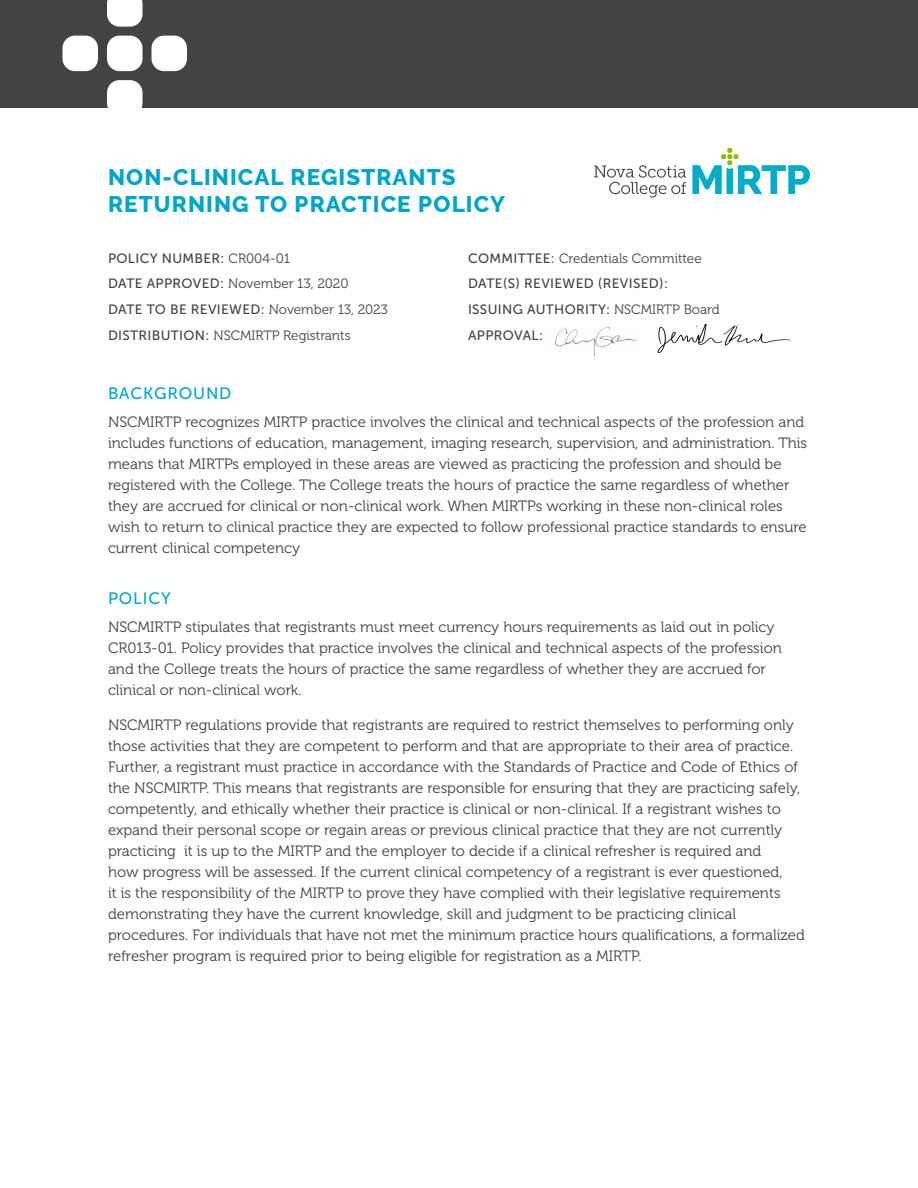
<style>
.page{position:relative;width:918px;height:1188px;background:#fff}
.page>*{position:absolute;margin:0;border:0;box-sizing:border-box;transform-origin:0 0}
.Header__Blue{font:800 22.5px/27px "Raleway";letter-spacing:.05em;color:#00a5c8}
.Subheader__Blue{font:16.5px "Museo Sans 500";letter-spacing:.05em;color:#00a5c8}
.Body_Last{font:15px/21px "Museo 300";color:#414243}
.Body{font:15px/21px "Museo 300";color:#414243}
.Body-2{font:13.5px "Museo Sans 500";letter-spacing:.025em;color:#414243}
.Body-3{font:13.5px "Museo 300";color:#414243}
.s1{font-family:"Museo 300"}
.s2{font-family:"Museo Sans 500"}
</style>
<div class="page">
<div style="left:0;top:0;width:918px;height:108px;background:#414243"></div>
<div style="left:107px;top:36px;width:36px;height:35px;background:#fff;border-radius:13px"></div>
<svg style="left:107px;top:0;width:36px;height:27px"></svg>
<svg style="left:107px;top:80px;width:36px;height:28px"></svg>
<div style="left:62px;top:36px;width:36px;height:35px;background:#fff;border-radius:13px"></div>
<div style="left:152px;top:36px;width:35px;height:35px;background:#fff;border-radius:13px"></div>
<svg style="left:594px;top:165px;width:92px;height:33px"></svg>
<svg style="left:692px;top:148px;width:118px;height:46px"></svg>
<img style="left:555px;top:326px;width:83px;height:29px">
<img style="left:657px;top:324px;width:134px;height:29px">
<p class="Header__Blue" style="left:108px;top:163px;width:399px">NON-CLINICAL REGISTRANTS<br>RETURNING TO PRACTICE POLICY</p>
<p class="Body-2" style="left:108px;top:251px;width:184px">POLICY NUMBER: <span class="s1">CR004-01</span></p>
<p class="Body-3" style="left:468px;top:251px;width:235px"><span class="s2">COMMITTEE:</span> Credentials Committee</p>
<p class="Body-3" style="left:108px;top:276px;width:242px"><span class="s2">DATE APPROVED:</span> November 13, 2020</p>
<p class="Body-2" style="left:468px;top:276px;width:202px">DATE(S) REVIEWED (REVISED):</p>
<p class="Body-2" style="left:108px;top:302px;width:282px">DATE TO BE REVIEWED: <span class="s1">November 13, 2023</span></p>
<p class="Body-2" style="left:468px;top:302px;width:253px">ISSUING AUTHORITY: <span class="s1">NSCMIRTP Board</span></p>
<p class="Body-3" style="left:108px;top:328px;width:244px"><span class="s2">DISTRIBUTION:</span> NSCMIRTP Registrants</p>
<p class="Body-2" style="left:468px;top:327px;width:76px">APPROVAL:</p>
<p class="Subheader__Blue" style="left:108px;top:384px;width:125px">BACKGROUND</p>
<p class="Body_Last" style="left:108px;top:411px;width:701px">NSCMIRTP recognizes MIRTP practice involves the clinical and technical aspects of the profession and includes functions of education, management, imaging research, supervision, and administration. This means that MIRTPs employed in these areas are viewed as practicing the profession and should be registered with the College. The College treats the hours of practice the same regardless of whether they are accrued for clinical or non-clinical work. When MIRTPs working in these non-clinical roles wish to return to clinical practice they are expected to follow professional practice standards to ensure current clinical competency</p>
<p class="Subheader__Blue" style="left:108px;top:590px;width:64px">POLICY</p>
<p class="Body" style="left:108px;top:617px;width:675px">NSCMIRTP stipulates that registrants must meet currency hours requirements as laid out in policy CR013-01. Policy provides that practice involves the clinical and technical aspects of the profession and the College treats the hours of practice the same regardless of whether they are accrued for clinical or non-clinical work.</p>
<p class="Body_Last" style="left:108px;top:714px;width:698px">NSCMIRTP regulations provide that registrants are required to restrict themselves to performing only those activities that they are competent to perform and that are appropriate to their area of practice.<br>Further, a registrant must practice in accordance with the Standards of Practice and Code of Ethics of the NSCMIRTP. This means that registrants are responsible for ensuring that they are practicing safely, competently, and ethically whether their practice is clinical or non-clinical. If a registrant wishes to expand their personal scope or regain areas or previous clinical practice that they are not currently practicing it is up to the MIRTP and the employer to decide if a clinical refresher is required and<br>how progress will be assessed. If the current clinical competency of a registrant is ever questioned,<br>it is the responsibility of the MIRTP to prove they have complied with their legislative requirements demonstrating they have the current knowledge, skill and judgment to be practicing clinical procedures. For individuals that have not met the minimum practice hours qualifications, a formalized refresher program is required prior to being eligible for registration as a MIRTP.</p>
</div>
